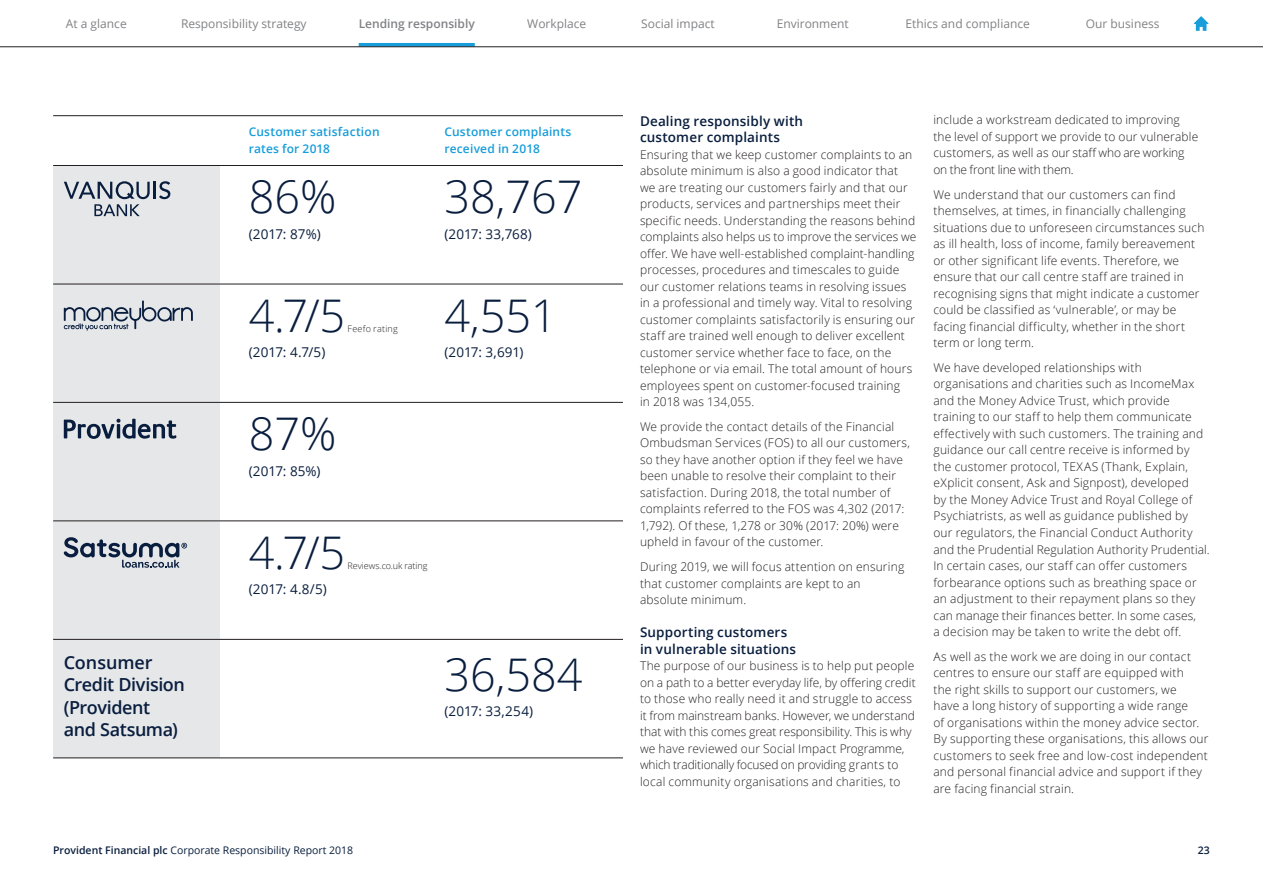
<style>
.page{position:relative;width:1263px;height:893px;background:#fff}
.page>*{position:absolute;margin:0;border:0;box-sizing:border-box;transform-origin:0 0}
.Factoid_Big_Fig{font:300 45px "Open Sans";color:#091e3e}
.Footnote{font:300 45px "Open Sans";color:#091e3e}
.Subhead_1{font:600 18px/22.5px "Open Sans";letter-spacing:-.02em;color:#091e3e}
.Factoid_Title{font:13.5px "Open Sans";letter-spacing:-.005em;color:#091e3e}
.Subhead_1-2{font:600 13.5px/16.5px "Open Sans";letter-spacing:.01em;color:#091e3e}
.Body_Text{font:300 12px/16.5px "Open Sans";letter-spacing:.015em;color:#231f20}
.t1{font:12px "Open Sans";color:#808285}
.Intro_Text{font:600 12px/16.5px "Open Sans";letter-spacing:.015em;color:#179dd9}
.t2{font:600 12px "Open Sans";color:#808285}
.t3{font:10.5px "Open Sans";color:#091e3e}
.t4{font:600 10.5px "Open Sans";color:#091e3e}
.Footnote-2{font:300 9px "Open Sans";letter-spacing:.005em;color:#231f20}
.Footnote-3{font:300 9px "Open Sans";letter-spacing:.03em;color:#231f20}
.s1{font-weight:600}
</style>
<div class="page">
<div style="left:53px;top:166px;width:167px;height:592px;background:#e6e7e9"></div>
<hr style="left:53px;top:165px;width:570px;height:1px;background:#231f20">
<hr style="left:53px;top:115px;width:570px;height:1px;background:#231f20">
<hr style="left:53px;top:284px;width:570px;height:1px;background:#231f20">
<hr style="left:53px;top:402px;width:570px;height:1px;background:#231f20">
<hr style="left:53px;top:521px;width:570px;height:1px;background:#231f20">
<hr style="left:53px;top:639px;width:570px;height:1px;background:#231f20">
<hr style="left:53px;top:758px;width:570px;height:1px;background:#231f20">
<svg style="left:64px;top:181px;width:106px;height:35px"></svg>
<svg style="left:64px;top:301px;width:129px;height:30px"></svg>
<svg style="left:64px;top:419px;width:112px;height:20px"></svg>
<svg style="left:64px;top:537px;width:123px;height:31px"></svg>
<div style="left:0;top:0;width:1263px;height:47px;background:#fff;border:2px solid #fff"></div>
<svg style="left:359px;top:43px;width:116px;height:4px"></svg>
<hr style="left:0;top:47px;width:1263px;height:1px;background:#231f20">
<svg style="left:1194px;top:16px;width:14px;height:15px"></svg>
<p class="t1" style="left:66px;top:15px;width:62px">At a glance</p>
<p class="t1" style="left:181px;top:15px;width:127px">Responsibility strategy</p>
<p class="t1" style="left:527px;top:15px;width:61px">Workplace</p>
<p class="t1" style="left:641px;top:15px;width:75px">Social impact</p>
<p class="t1" style="left:777px;top:15px;width:74px">Environment</p>
<p class="t1" style="left:905px;top:15px;width:126px">Ethics and compliance</p>
<p class="t1" style="left:1086px;top:15px;width:75px">Our business</p>
<p class="t2" style="left:359px;top:15px;width:118px">Lending responsibly</p>
<p class="Subhead_1" style="left:64px;top:650px;width:123px">Consumer<br>Credit Division (Provident and Satsuma)</p>
<p class="Intro_Text" style="left:249px;top:123px;width:132px">Customer satisfaction rates for 2018</p>
<p class="Intro_Text" style="left:444px;top:123px;width:128px">Customer complaints received in 2018</p>
<p class="Factoid_Big_Fig" style="left:249px;top:166px;width:89px">86%</p>
<p class="Factoid_Title" style="left:249px;top:225px;width:73px">(2017: 87%)</p>
<p class="Factoid_Big_Fig" style="left:444px;top:166px;width:140px">38,767</p>
<p class="Factoid_Title" style="left:444px;top:225px;width:89px">(2017: 33,768)</p>
<p class="Footnote" style="left:249px;top:285px;width:98px">4.7/5</p>
<p class="Footnote-3" style="left:347px;top:322px;width:52px">Feefo rating</p>
<p class="Factoid_Title" style="left:249px;top:343px;width:78px">(2017: 4.7/5)</p>
<p class="Factoid_Big_Fig" style="left:249px;top:403px;width:89px">87%</p>
<p class="Factoid_Title" style="left:249px;top:462px;width:73px">(2017: 85%)</p>
<p class="Factoid_Big_Fig" style="left:444px;top:285px;width:114px">4,551</p>
<p class="Factoid_Title" style="left:444px;top:343px;width:81px">(2017: 3,691)</p>
<p class="Footnote" style="left:249px;top:522px;width:98px">4.7/5</p>
<p class="Footnote-2" style="left:347px;top:559px;width:82px">Reviews.co.uk rating</p>
<p class="Factoid_Title" style="left:249px;top:580px;width:80px">(2017: 4.8/5)</p>
<p class="Factoid_Big_Fig" style="left:444px;top:643px;width:140px">36,584</p>
<p class="Factoid_Title" style="left:444px;top:702px;width:90px">(2017: 33,254)</p>
<p class="Subhead_1-2" style="left:640px;top:112px;width:165px">Dealing responsibly with customer complaints</p>
<p class="Body_Text" style="left:640px;top:146px;width:278px">Ensuring that we keep customer complaints to an absolute minimum is also a good indicator that we are treating our customers fairly and that our products, services and partnerships meet their specific needs. Understanding the reasons behind complaints also helps us to improve the services we offer. We have well-established complaint-handling processes, procedures and timescales to guide our customer relations teams in resolving issues in a professional and timely way. Vital to resolving customer complaints satisfactorily is ensuring our staff are trained well enough to deliver excellent customer service whether face to face, on the telephone or via email. The total amount of hours employees spent on customer-focused training<br>in 2018 was 134,055.</p>
<p class="Body_Text" style="left:640px;top:418px;width:272px">We provide the contact details of the Financial Ombudsman Services (FOS) to all our customers, so they have another option if they feel we have been unable to resolve their complaint to their satisfaction. During 2018, the total number of complaints referred to the FOS was 4,302 (2017:<br>1,792). Of these, 1,278 or 30% (2017: 20%) were upheld in favour of the customer.</p>
<p class="Body_Text" style="left:640px;top:558px;width:266px">During 2019, we will focus attention on ensuring that customer complaints are kept to an absolute minimum.</p>
<p class="Subhead_1-2" style="left:640px;top:624px;width:158px">Supporting customers in vulnerable situations</p>
<p class="Body_Text" style="left:640px;top:657px;width:277px">The purpose of our business is to help put people on a path to a better everyday life, by offering credit to those who really need it and struggle to access it from mainstream banks. However, we understand that with this comes great responsibility. This is why we have reviewed our Social Impact Programme, which traditionally focused on providing grants to local community organisations and charities, to</p>
<p class="Body_Text" style="left:933px;top:112px;width:266px">include a workstream dedicated to improving the level of support we provide to our vulnerable customers, as well as our staff who are working on the front line with them.</p>
<p class="Body_Text" style="left:933px;top:186px;width:273px">We understand that our customers can find themselves, at times, in financially challenging situations due to unforeseen circumstances such as ill health, loss of income, family bereavement or other significant life events. Therefore, we ensure that our call centre staff are trained in recognising signs that might indicate a customer could be classified as ‘vulnerable’, or may be facing financial difficulty, whether in the short term or long term.</p>
<p class="Body_Text" style="left:933px;top:359px;width:278px">We have developed relationships with organisations and charities such as IncomeMax and the Money Advice Trust, which provide training to our staff to help them communicate effectively with such customers. The training and guidance our call centre receive is informed by the customer protocol, TEXAS (Thank, Explain, eXplicit consent, Ask and Signpost), developed<br>by the Money Advice Trust and Royal College of Psychiatrists, as well as guidance published by our regulators, the Financial Conduct Authority and the Prudential Regulation Authority Prudential.<br>In certain cases, our staff can offer customers forbearance options such as breathing space or an adjustment to their repayment plans so they can manage their finances better. In some cases,<br>a decision may be taken to write the debt off.</p>
<p class="Body_Text" style="left:933px;top:648px;width:277px">As well as the work we are doing in our contact centres to ensure our staff are equipped with<br>the right skills to support our customers, we<br>have a long history of supporting a wide range<br>of organisations within the money advice sector.<br>By supporting these organisations, this allows our customers to seek free and low-cost independent and personal financial advice and support if they are facing financial strain.</p>
<p class="t3" style="left:53px;top:843px;width:302px"><span class="s1">Provident Financial plc</span> Corporate Responsibility Report 2018</p>
<p class="t4" style="left:1198px;top:843px;width:13px">23</p>
</div>
